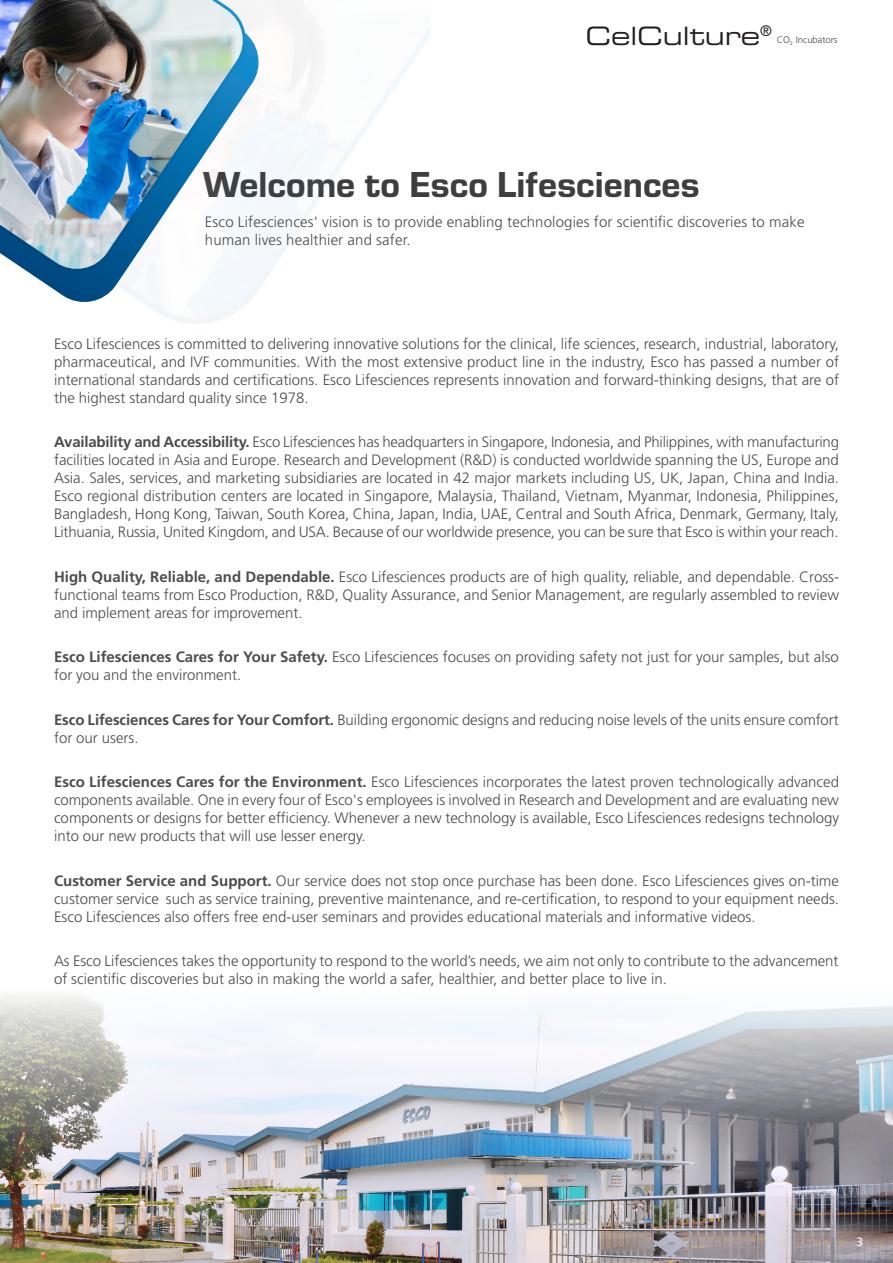
<style>
.page{position:relative;width:893px;height:1263px;background:#fff}
.page>*{position:absolute;margin:0;border:0;box-sizing:border-box;transform-origin:0 0}
.t1{font:37.5px "Eurostile Hea";color:#3e3e3f}
.t2{font:25.2px "Eurostile LT Std Ex 2";color:#231f20}
.Body_Text{font:300 15px/18px "Frutiger LT Std";color:#4b4c4d;text-align:justify}
.callout_text__extras{font:300 15px/18px "Frutiger LT Std";letter-spacing:.01em;color:#4b4c4d}
.t3{font:14.7px "Eurostile LT Std Ex 2";color:#231f20}
.Doc_Title{font:12px "Frutiger LT Std";color:#fff}
.t4{font:300 9.6px "Frutiger LT Std";letter-spacing:-.01em;color:#4b4c4d}
.s1{font-weight:700}
</style>
<div class="page">
<svg style="left:150px;top:0;width:280px;height:324px"></svg>
<svg style="left:40px;top:0;width:224px;height:307px"></svg>
<img style="left:0;top:0;width:254px;height:280px">
<img style="left:0;top:996px;width:893px;height:267px">
<h2 class="t2" style="left:585px;top:19px;width:176px">CelCulture</h2>
<p class="t3" style="left:760px;top:21px;width:13px">®</p>
<p class="t4" style="left:777px;top:34px;width:62px">CO<sub>2</sub> Incubators</p>
<p class="t1" style="left:203px;top:159px;width:498px">Welcome to Esco Lifesciences</p>
<p class="callout_text__extras" style="left:205px;top:213px;width:601px">Esco Lifesciences' vision is to provide enabling technologies for scientific discoveries to make human lives healthier and safer.</p>
<p class="Body_Text" style="left:54px;top:335px;width:787px">Esco Lifesciences is committed to delivering innovative solutions for the clinical, life sciences, research, industrial, laboratory, pharmaceutical, and IVF communities. With the most extensive product line in the industry, Esco has passed a number of international standards and certifications. Esco Lifesciences represents innovation and forward-thinking designs, that are of the highest standard quality since 1978.</p>
<p class="Body_Text" style="left:54px;top:433px;width:787px"><span class="s1">Availability and Accessibility.</span> Esco Lifesciences has headquarters in Singapore, Indonesia, and Philippines, with manufacturing facilities located in Asia and Europe. Research and Development (R&amp;D) is conducted worldwide spanning the US, Europe and Asia. Sales, services, and marketing subsidiaries are located in 42 major markets including US, UK, Japan, China and India.<br>Esco regional distribution centers are located in Singapore, Malaysia, Thailand, Vietnam, Myanmar, Indonesia, Philippines, Bangladesh, Hong Kong, Taiwan, South Korea, China, Japan, India, UAE, Central and South Africa, Denmark, Germany, Italy, Lithuania, Russia, United Kingdom, and USA. Because of our worldwide presence, you can be sure that Esco is within your reach.</p>
<p class="Body_Text" style="left:54px;top:568px;width:786px"><span class="s1">High Quality, Reliable, and Dependable.</span> Esco Lifesciences products are of high quality, reliable, and dependable. Cross&shy;functional teams from Esco Production, R&amp;D, Quality Assurance, and Senior Management, are regularly assembled to review and implement areas for improvement.</p>
<p class="Body_Text" style="left:54px;top:648px;width:786px"><span class="s1">Esco Lifesciences Cares for Your Safety.</span> Esco Lifesciences focuses on providing safety not just for your samples, but also for you and the environment.</p>
<p class="Body_Text" style="left:54px;top:711px;width:786px"><span class="s1">Esco Lifesciences Cares for Your Comfort.</span> Building ergonomic designs and reducing noise levels of the units ensure comfort for our users.</p>
<p class="Body_Text" style="left:54px;top:773px;width:786px"><span class="s1">Esco Lifesciences Cares for the Environment.</span> Esco Lifesciences incorporates the latest proven technologically advanced components available. One in every four of Esco's employees is involved in Research and Development and are evaluating new components or designs for better efficiency. Whenever a new technology is available, Esco Lifesciences redesigns technology into our new products that will use lesser energy.</p>
<p class="Body_Text" style="left:54px;top:872px;width:786px"><span class="s1">Customer Service and Support.</span> Our service does not stop once purchase has been done. Esco Lifesciences gives on-time customer service such as service training, preventive maintenance, and re-certification, to respond to your equipment needs.<br>Esco Lifesciences also offers free end-user seminars and provides educational materials and informative videos.</p>
<p class="Body_Text" style="left:54px;top:952px;width:786px">As Esco Lifesciences takes the opportunity to respond to the world’s needs, we aim not only to contribute to the advancement of scientific discoveries but also in making the world a safer, healthier, and better place to live in.</p>
<p class="Doc_Title" style="left:857px;top:1234px;width:8px">3</p>
</div>
